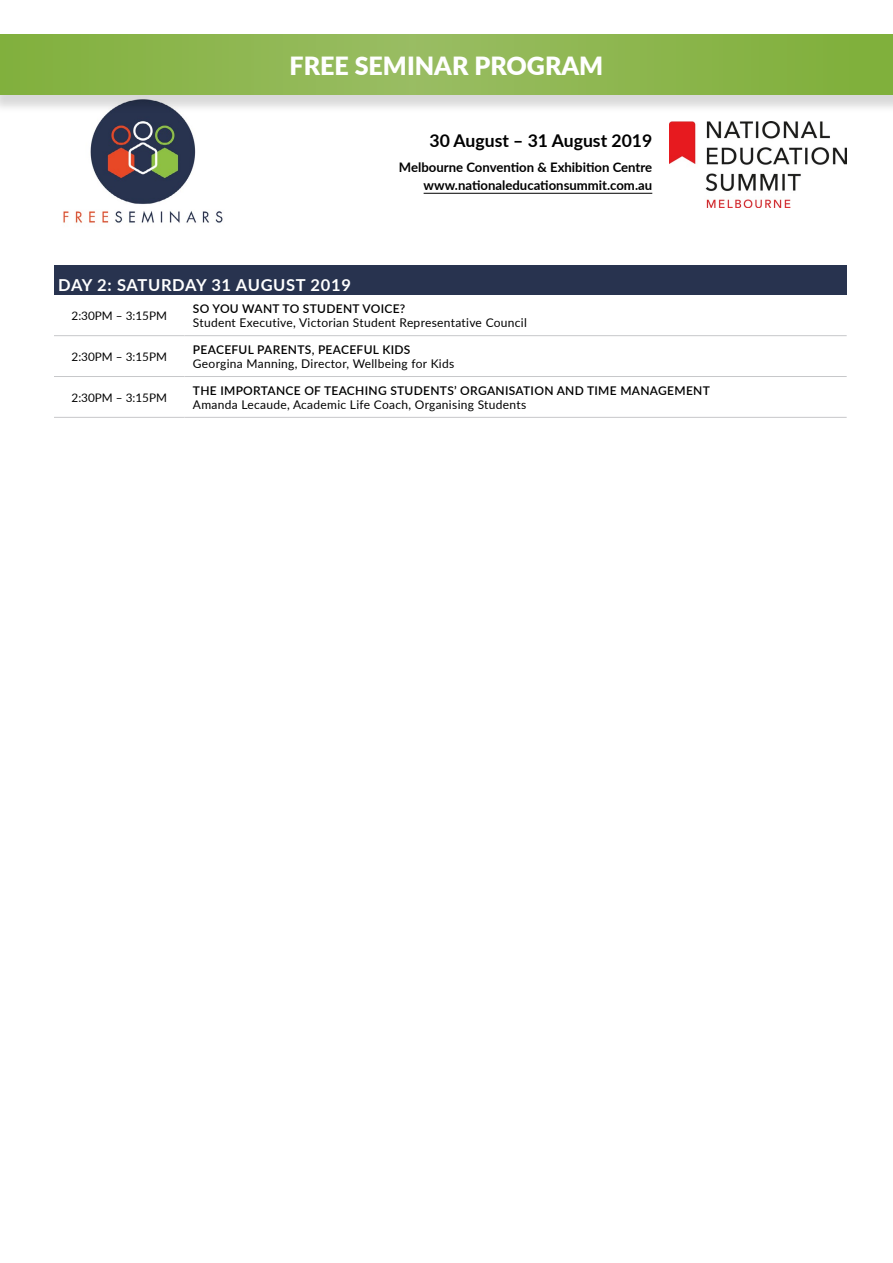
<style>
.page{position:relative;width:893px;height:1263px;background:#fff}
.page>*{position:absolute;margin:0;border:0;box-sizing:border-box;transform-origin:0 0}
.t1{font:900 25.05px "Lato";color:#fff}
.t2{font:700 17.55px "Lato";color:#000}
.t3{font:700 16.5px "Lato";letter-spacing:.04em;color:#fff}
.t4{font:700 13.2px/18.6px "Lato";color:#000;text-align:right}
.t5{font:12px "Lato";letter-spacing:.025em;color:#000}
.t6{font:600 12px "Lato";letter-spacing:.025em;color:#000}
.t7{font:11.7px "Lato";color:#000}
</style>
<div class="page">
<img style="left:670px;top:121px;width:177px;height:87px">
<hr style="left:424px;top:193px;width:228px;height:1px;background:#000">
<img style="left:63px;top:114px;width:160px;height:109px">
<div style="left:0;top:36px;width:893px;height:78px;background:#000;opacity:.15"></div>
<svg style="left:0;top:34px;width:893px;height:61px;background:#8cb54e"></svg>
<div style="left:54px;top:265px;width:793px;height:30px;background:#28334f"></div>
<hr style="left:54px;top:417px;width:131px;height:1px;background:#c7c8ca">
<hr style="left:185px;top:417px;width:662px;height:1px;background:#c7c8ca">
<hr style="left:54px;top:335px;width:131px;height:1px;background:#c7c8ca">
<hr style="left:185px;top:335px;width:662px;height:1px;background:#c7c8ca">
<hr style="left:54px;top:376px;width:131px;height:1px;background:#c7c8ca">
<hr style="left:185px;top:376px;width:662px;height:1px;background:#c7c8ca">
<h1 class="t1" style="left:290px;top:47px;width:315px">FREE SEMINAR PROGRAM</h1>
<h2 class="t2" style="left:430px;top:127px;width:224px">30 August – 31 August 2019</h2>
<p class="t4" style="left:399px;top:157px;width:255px">Melbourne Convention &amp; Exhibition Centre www.nationaleducationsummit.com.au</p>
<h3 class="t3" style="left:58px;top:272px;width:294px">DAY 2: SATURDAY 31 AUGUST 2019</h3>
<p class="t7" style="left:72px;top:309px;width:97px">2:30PM – 3:15PM</p>
<p class="t6" style="left:193px;top:300px;width:214px">SO YOU WANT TO STUDENT VOICE?</p>
<p class="t5" style="left:193px;top:316px;width:336px">Student Executive, Victorian Student Representative Council</p>
<p class="t7" style="left:72px;top:350px;width:97px">2:30PM – 3:15PM</p>
<p class="t7" style="left:72px;top:391px;width:97px">2:30PM – 3:15PM</p>
<p class="t6" style="left:193px;top:341px;width:219px">PEACEFUL PARENTS, PEACEFUL KIDS</p>
<p class="t5" style="left:193px;top:357px;width:263px">Georgina Manning, Director, Wellbeing for Kids</p>
<p class="t6" style="left:193px;top:381px;width:518px">THE IMPORTANCE OF TEACHING STUDENTS’ ORGANISATION AND TIME MANAGEMENT</p>
<p class="t5" style="left:193px;top:398px;width:335px">Amanda Lecaude, Academic Life Coach, Organising Students</p>
</div>
